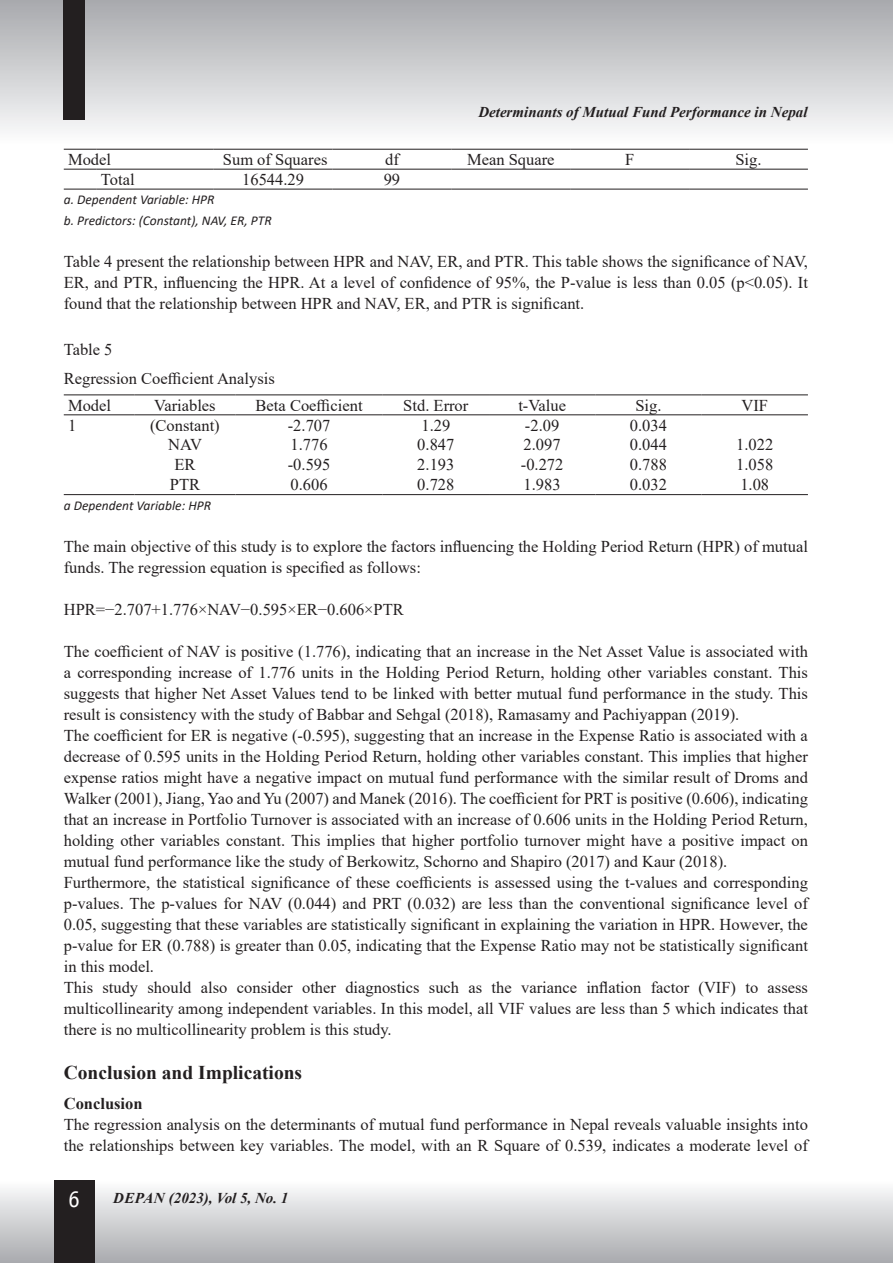
<style>
.page{position:relative;width:893px;height:1263px;background:#fff}
.page>*{position:absolute;margin:0;border:0;box-sizing:border-box;transform-origin:0 0}
.t1{font:24px "Officina Sans Std";color:#fff}
.heading_1{font:700 19.5px "Times New Roman";color:#231f20}
.text{font:16.5px/21px "Times New Roman";color:#231f20;text-align:justify}
._2_heading{font:700 16.5px "Times New Roman";color:#231f20}
.t2{font:italic 700 15px "Times New Roman";color:#231f20}
.source{font:italic 13.5px "Calibri";color:#231f20}
</style>
<div class="page">
<div style="left:0;top:0;width:893px;height:145px;background:linear-gradient(to bottom,#a7a9ac,#fcfdfd)"></div>
<div style="left:0;top:1180px;width:893px;height:83px;background:linear-gradient(to bottom,#fcfdfd,#a8a9ad)"></div>
<div style="left:63px;top:0;width:22px;height:120px;background:#231f20"></div>
<div style="left:54px;top:1180px;width:40px;height:83px;background:#231f20"></div>
<hr style="left:64px;top:149px;width:33px;height:1px;background:#231f20">
<hr style="left:97px;top:149px;width:117px;height:1px;background:#231f20">
<hr style="left:214px;top:149px;width:119px;height:1px;background:#231f20">
<hr style="left:333px;top:149px;width:118px;height:1px;background:#231f20">
<hr style="left:451px;top:149px;width:119px;height:1px;background:#231f20">
<hr style="left:570px;top:149px;width:119px;height:1px;background:#231f20">
<hr style="left:689px;top:149px;width:119px;height:1px;background:#231f20">
<hr style="left:64px;top:169px;width:33px;height:1px;background:#231f20">
<hr style="left:97px;top:169px;width:117px;height:1px;background:#231f20">
<hr style="left:214px;top:169px;width:119px;height:1px;background:#231f20">
<hr style="left:333px;top:169px;width:118px;height:1px;background:#231f20">
<hr style="left:451px;top:169px;width:119px;height:1px;background:#231f20">
<hr style="left:570px;top:169px;width:119px;height:1px;background:#231f20">
<hr style="left:689px;top:169px;width:119px;height:1px;background:#231f20">
<hr style="left:64px;top:189px;width:33px;height:1px;background:#231f20">
<hr style="left:97px;top:189px;width:117px;height:1px;background:#231f20">
<hr style="left:214px;top:189px;width:119px;height:1px;background:#231f20">
<hr style="left:333px;top:189px;width:118px;height:1px;background:#231f20">
<hr style="left:451px;top:189px;width:119px;height:1px;background:#231f20">
<hr style="left:570px;top:189px;width:119px;height:1px;background:#231f20">
<hr style="left:689px;top:189px;width:119px;height:1px;background:#231f20">
<hr style="left:64px;top:394px;width:70px;height:1px;background:#231f20">
<hr style="left:134px;top:394px;width:102px;height:1px;background:#231f20">
<hr style="left:236px;top:394px;width:147px;height:1px;background:#231f20">
<hr style="left:383px;top:394px;width:106px;height:1px;background:#231f20">
<hr style="left:489px;top:394px;width:106px;height:1px;background:#231f20">
<hr style="left:595px;top:394px;width:107px;height:1px;background:#231f20">
<hr style="left:702px;top:394px;width:106px;height:1px;background:#231f20">
<hr style="left:64px;top:414px;width:70px;height:1px;background:#231f20">
<hr style="left:134px;top:414px;width:102px;height:1px;background:#231f20">
<hr style="left:236px;top:414px;width:147px;height:1px;background:#231f20">
<hr style="left:383px;top:414px;width:106px;height:1px;background:#231f20">
<hr style="left:489px;top:414px;width:106px;height:1px;background:#231f20">
<hr style="left:595px;top:414px;width:107px;height:1px;background:#231f20">
<hr style="left:702px;top:414px;width:106px;height:1px;background:#231f20">
<hr style="left:64px;top:494px;width:70px;height:1px;background:#231f20">
<hr style="left:134px;top:494px;width:102px;height:1px;background:#231f20">
<hr style="left:236px;top:494px;width:147px;height:1px;background:#231f20">
<hr style="left:383px;top:494px;width:106px;height:1px;background:#231f20">
<hr style="left:489px;top:494px;width:106px;height:1px;background:#231f20">
<hr style="left:595px;top:494px;width:107px;height:1px;background:#231f20">
<hr style="left:702px;top:494px;width:106px;height:1px;background:#231f20">
<p class="t2" style="left:478px;top:102px;width:331px">Determinants of Mutual Fund Performance in Nepal</p>
<p class="text" style="left:68px;top:148px;width:45px">Model</p>
<p class="text" style="left:223px;top:148px;width:106px">Sum of Squares</p>
<p class="text" style="left:385px;top:148px;width:15px">df</p>
<p class="text" style="left:467px;top:148px;width:89px">Mean Square</p>
<p class="text" style="left:625px;top:148px;width:11px">F</p>
<p class="text" style="left:735px;top:148px;width:28px">Sig.</p>
<p class="text" style="left:101px;top:168px;width:35px">Total</p>
<p class="text" style="left:242px;top:168px;width:63px">16544.29</p>
<p class="text" style="left:384px;top:168px;width:18px">99</p>
<p class="source" style="left:64px;top:191px;width:152px">a. Dependent Variable: HPR</p>
<p class="source" style="left:64px;top:212px;width:209px">b. Predictors: (Constant), NAV, ER, PTR</p>
<p class="text" style="left:64px;top:251px;width:746px">Table 4 present the relationship between HPR and NAV, ER, and PTR. This table shows the significance of NAV, ER, and PTR, influencing the HPR. At a level of confidence of 95%, the P-value is less than 0.05 (p&lt;0.05). It found that the relationship between HPR and NAV, ER, and PTR is significant.</p>
<p class="text" style="left:64px;top:339px;width:50px">Table 5</p>
<p class="text" style="left:64px;top:368px;width:213px">Regression Coefficient Analysis</p>
<p class="text" style="left:68px;top:394px;width:45px">Model</p>
<p class="text" style="left:154px;top:394px;width:63px">Variables</p>
<p class="text" style="left:256px;top:394px;width:109px">Beta Coefficient</p>
<p class="text" style="left:403px;top:394px;width:67px">Std. Error</p>
<p class="text" style="left:518px;top:394px;width:49px">t-Value</p>
<p class="text" style="left:635px;top:394px;width:28px">Sig.</p>
<p class="text" style="left:741px;top:394px;width:28px">VIF</p>
<p class="text" style="left:68px;top:414px;width:10px">1</p>
<p class="text" style="left:150px;top:414px;width:71px">(Constant)</p>
<p class="text" style="left:288px;top:414px;width:44px">-2.707</p>
<p class="text" style="left:421px;top:414px;width:30px">1.29</p>
<p class="text" style="left:525px;top:414px;width:36px">-2.09</p>
<p class="text" style="left:630px;top:414px;width:39px">0.034</p>
<p class="text" style="left:168px;top:434px;width:35px">NAV</p>
<p class="text" style="left:291px;top:434px;width:39px">1.776</p>
<p class="text" style="left:417px;top:434px;width:39px">0.847</p>
<p class="text" style="left:524px;top:434px;width:39px">2.097</p>
<p class="text" style="left:630px;top:434px;width:39px">0.044</p>
<p class="text" style="left:736px;top:434px;width:39px">1.022</p>
<p class="text" style="left:174px;top:454px;width:23px">ER</p>
<p class="text" style="left:288px;top:454px;width:44px">-0.595</p>
<p class="text" style="left:417px;top:454px;width:39px">2.193</p>
<p class="text" style="left:521px;top:454px;width:44px">-0.272</p>
<p class="text" style="left:630px;top:454px;width:39px">0.788</p>
<p class="text" style="left:736px;top:454px;width:39px">1.058</p>
<p class="text" style="left:170px;top:474px;width:32px">PTR</p>
<p class="text" style="left:291px;top:474px;width:39px">0.606</p>
<p class="text" style="left:417px;top:474px;width:39px">0.728</p>
<p class="text" style="left:524px;top:474px;width:39px">1.983</p>
<p class="text" style="left:630px;top:474px;width:39px">0.032</p>
<p class="text" style="left:740px;top:474px;width:30px">1.08</p>
<p class="source" style="left:64px;top:496px;width:149px">a Dependent Variable: HPR</p>
<p class="text" style="left:64px;top:535px;width:746px">The main objective of this study is to explore the factors influencing the Holding Period Return (HPR) of mutual funds. The regression equation is specified as follows:</p>
<p class="text" style="left:64px;top:598px;width:342px">HPR=−2.707+1.776×NAV−0.595×ER−0.606×PTR</p>
<p class="text" style="left:64px;top:640px;width:746px">The coefficient of NAV is positive (1.776), indicating that an increase in the Net Asset Value is associated with a corresponding increase of 1.776 units in the Holding Period Return, holding other variables constant. This suggests that higher Net Asset Values tend to be linked with better mutual fund performance in the study. This result is consistency with the study of Babbar and Sehgal (2018), Ramasamy and Pachiyappan (2019).</p>
<p class="text" style="left:64px;top:724px;width:746px">The coefficient for ER is negative (-0.595), suggesting that an increase in the Expense Ratio is associated with a decrease of 0.595 units in the Holding Period Return, holding other variables constant. This implies that higher expense ratios might have a negative impact on mutual fund performance with the similar result of Droms and Walker (2001), Jiang, Yao and Yu (2007) and Manek (2016). The coefficient for PRT is positive (0.606), indicating that an increase in Portfolio Turnover is associated with an increase of 0.606 units in the Holding Period Return, holding other variables constant. This implies that higher portfolio turnover might have a positive impact on mutual fund performance like the study of Berkowitz, Schorno and Shapiro (2017) and Kaur (2018).</p>
<p class="text" style="left:64px;top:871px;width:746px">Furthermore, the statistical significance of these coefficients is assessed using the t-values and corresponding p-values. The p-values for NAV (0.044) and PRT (0.032) are less than the conventional significance level of 0.05, suggesting that these variables are statistically significant in explaining the variation in HPR. However, the p-value for ER (0.788) is greater than 0.05, indicating that the Expense Ratio may not be statistically significant in this model.</p>
<p class="text" style="left:64px;top:976px;width:746px">This study should also consider other diagnostics such as the variance inflation factor (VIF) to assess multicollinearity among independent variables. In this model, all VIF values are less than 5 which indicates that there is no multicollinearity problem is this study.</p>
<p class="heading_1" style="left:64px;top:1059px;width:240px">Conclusion and Implications</p>
<p class="_2_heading" style="left:64px;top:1091px;width:80px">Conclusion</p>
<p class="text" style="left:64px;top:1113px;width:746px">The regression analysis on the determinants of mutual fund performance in Nepal reveals valuable insights into the relationships between key variables. The model, with an R Square of 0.539, indicates a moderate level of</p>
<h1 class="t1" style="left:68px;top:1185px;width:13px">6</h1>
<p class="t2" style="left:113px;top:1187px;width:177px">DEPAN (2023), Vol 5, No. 1</p>
</div>
